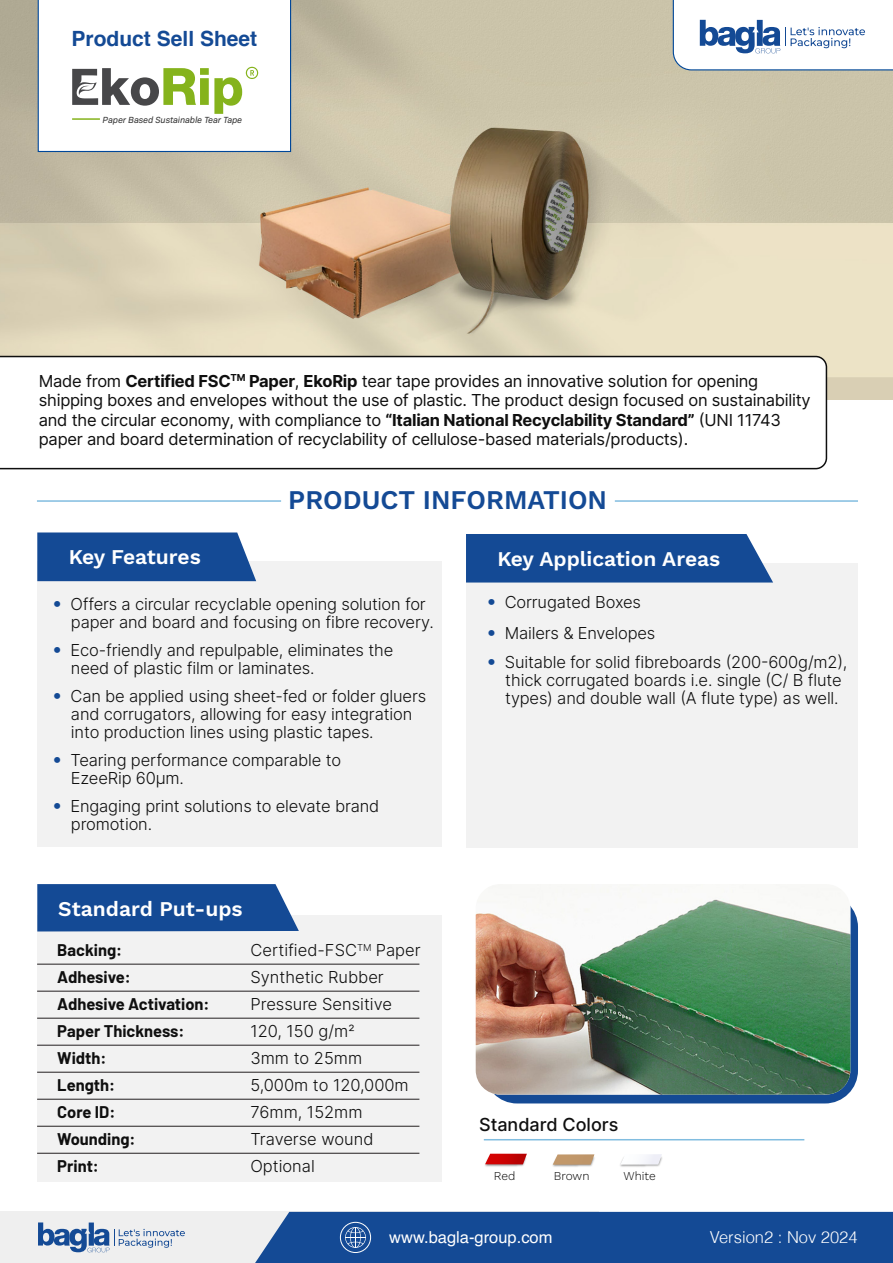
<style>
.page{position:relative;width:893px;height:1263px;background:#fff}
.page>*{position:absolute;margin:0;border:0;box-sizing:border-box;transform-origin:0 0}
.t1{font:800 51.45px "Helvetica Neue LT Std";letter-spacing:-.01em;color:#85b31c}
.t2{font:600 27px "Work Sans";color:#144a95}
.t3{font:600 21px "Work Sans";color:#fff}
.t4{font:700 21px "Helvetica";color:#144a95}
.t5{font:500 18px "Inter";color:#0f0f0f}
.t6{font:300 16.5px/18px "Inter";letter-spacing:-.01em;color:#0e0e0e}
.t7{font:16.5px/19.5px "Inter";letter-spacing:-.015em;color:#0f0f0f}
.t8{font:300 16.5px/27px "Inter";color:#0f0f0f}
.t9{font:700 16.5px/27px "Barlow";color:#0f0f0f}
.t10{font:16.5px "Helvetica";color:#fff}
.t11{font:300 16.5px "Helvetica";color:#fff}
.t12{font:300 12px "Work Sans";color:#000}
.t13{font:italic 9px "Bio Sans";letter-spacing:-.01em;color:#343434}
.s1{font-family:"Grow West";font-weight:400;color:#474749}
.s2{color:#474749}
.s3{font-weight:700}
.s4{font-family:"Helvetica";color:#144a95}
</style>
<div class="page">
<img style="left:0;top:0;width:893px;height:400px">
<svg style="left:0;top:356px;width:827px;height:113px"></svg>
<hr style="left:615px;top:500px;width:243px;height:2px;background:#81bde0">
<hr style="left:37px;top:500px;width:244px;height:2px;background:#81bde0">
<div style="left:37px;top:561px;width:405px;height:286px;background:#f2f2f2"></div>
<div style="left:466px;top:563px;width:392px;height:284px;background:#f2f2f2"></div>
<div style="left:37px;top:532px;width:219px;height:49px;background:#144a95"></div>
<div style="left:466px;top:534px;width:307px;height:48px;background:#144a95"></div>
<div style="left:484px;top:894px;width:374px;height:209px;background:#144a95;border-radius:33px"></div>
<hr style="left:484px;top:1139px;width:320px;height:1px;background:#81bde0">
<svg style="left:672px;top:0;width:221px;height:71px"></svg>
<img style="left:432px;top:1139px;width:67px;height:73px">
<svg style="left:485px;top:1154px;width:14px;height:10px"></svg>
<img style="left:499px;top:1103px;width:68px;height:109px">
<svg style="left:553px;top:1154px;width:14px;height:11px"></svg>
<img style="left:567px;top:1103px;width:148px;height:109px">
<svg style="left:620px;top:1154px;width:42px;height:11px"></svg>
<img style="left:476px;top:884px;width:374px;height:210px">
<svg style="left:38px;top:0;width:253px;height:152px"></svg>
<hr style="left:72px;top:118px;width:28px;height:2px;background:#85b31c">
<div style="left:37px;top:915px;width:405px;height:267px;background:#f2f2f2"></div>
<div style="left:37px;top:884px;width:262px;height:47px;background:#144a95"></div>
<hr style="left:37px;top:964px;width:382px;height:1px;background:#231f20">
<hr style="left:37px;top:991px;width:382px;height:1px;background:#231f20">
<hr style="left:37px;top:1018px;width:382px;height:1px;background:#231f20">
<hr style="left:37px;top:1045px;width:382px;height:1px;background:#231f20">
<hr style="left:37px;top:1072px;width:382px;height:1px;background:#231f20">
<hr style="left:37px;top:1099px;width:382px;height:1px;background:#231f20">
<hr style="left:37px;top:1126px;width:382px;height:1px;background:#231f20">
<hr style="left:37px;top:1153px;width:382px;height:1px;background:#231f20">
<div style="left:0;top:1212px;width:598px;height:51px;background:#efefef"></div>
<svg style="left:38px;top:1222px;width:147px;height:30px"></svg>
<div style="left:255px;top:1212px;width:638px;height:51px;background:#144a95"></div>
<div style="left:340px;top:1222px;width:31px;height:31px;border:1px solid #fff;border-radius:50%"></div>
<p class="t4" style="left:72px;top:22px;width:187px">Product Sell Sheet</p>
<h1 class="t1" style="left:71px;top:56px;width:175px"><span class="s1">e</span><span class="s2">ko</span>Rip</h1>
<p class="t13" style="left:103px;top:113px;width:141px">Paper Based Sustainable Tear Tape</p>
<p class="t7" style="left:39px;top:371px;width:773px">Made from <span class="s3">Certified FSC</span><sup>TM</sup> <span class="s3">Paper</span>, <span class="s3">EkoRip</span> tear tape provides an innovative solution for opening shipping boxes and envelopes without the use of plastic. The product design focused on sustainability and the circular economy, with compliance to <span class="s3">“Italian National Recyclability Standard”</span> (UNI 11743 paper and board determination of recyclability of cellulose-based materials/products).</p>
<h2 class="t2" style="left:288px;top:479px;width:320px">PRODUCT INFORMATION</h2>
<p class="t3" style="left:69px;top:541px;width:134px">Key Features</p>
<p class="t3" style="left:497px;top:543px;width:224px">Key Application Areas</p>
<p class="t6" style="left:71px;top:595px;width:364px;text-indent:-18px"><span class="s4">•</span> Offers a circular recyclable opening solution for paper and board and focusing on fibre recovery.</p>
<p class="t6" style="left:71px;top:641px;width:324px;text-indent:-18px"><span class="s4">•</span> Eco-friendly and repulpable, eliminates the need of plastic film or laminates.</p>
<p class="t6" style="left:71px;top:687px;width:357px;text-indent:-18px"><span class="s4">•</span> Can be applied using sheet-fed or folder gluers and corrugators, allowing for easy integration into production lines using plastic tapes.</p>
<p class="t6" style="left:71px;top:751px;width:272px;text-indent:-18px"><span class="s4">•</span> Tearing performance comparable to<br>EzeeRip 60μm.</p>
<p class="t6" style="left:71px;top:797px;width:310px;text-indent:-18px"><span class="s4">•</span> Engaging print solutions to elevate brand promotion.</p>
<p class="t6" style="left:487px;top:593px;width:155px"><span class="s4">•</span> Corrugated Boxes</p>
<p class="t6" style="left:487px;top:624px;width:170px"><span class="s4">•</span> Mailers &amp; Envelopes</p>
<p class="t6" style="left:505px;top:653px;width:344px;text-indent:-18px"><span class="s4">•</span> Suitable for solid fibreboards (200-600g/m2), thick corrugated boards i.e. single (C/ B flute types) and double wall (A flute type) as well.</p>
<p class="t3" style="left:58px;top:892px;width:186px">Standard Put-ups</p>
<p class="t9" style="left:57px;top:935px;width:154px">Backing:<br>Adhesive:<br>Adhesive Activation:<br>Paper Thickness:<br>Width:<br>Length:<br>Core ID:<br>Wounding:<br>Print:</p>
<p class="t8" style="left:250px;top:936px;width:172px">Certified-FSC<sup>TM</sup> Paper<br>Synthetic Rubber<br>Pressure Sensitive<br>120, 150 g/m2<br>3mm to 25mm<br>5,000m to 120,000m<br>76mm, 152mm<br>Traverse wound<br>Optional</p>
<p class="t5" style="left:479px;top:1111px;width:141px">Standard Colors</p>
<p class="t12" style="left:494px;top:1167px;width:23px">Red</p>
<p class="t12" style="left:554px;top:1167px;width:37px">Brown</p>
<p class="t12" style="left:623px;top:1167px;width:34px">White</p>
<p class="t10" style="left:389px;top:1224px;width:165px">www.bagla-group.com</p>
<p class="t11" style="left:710px;top:1227px;width:149px">Version2 : Nov 2024</p>
</div>
